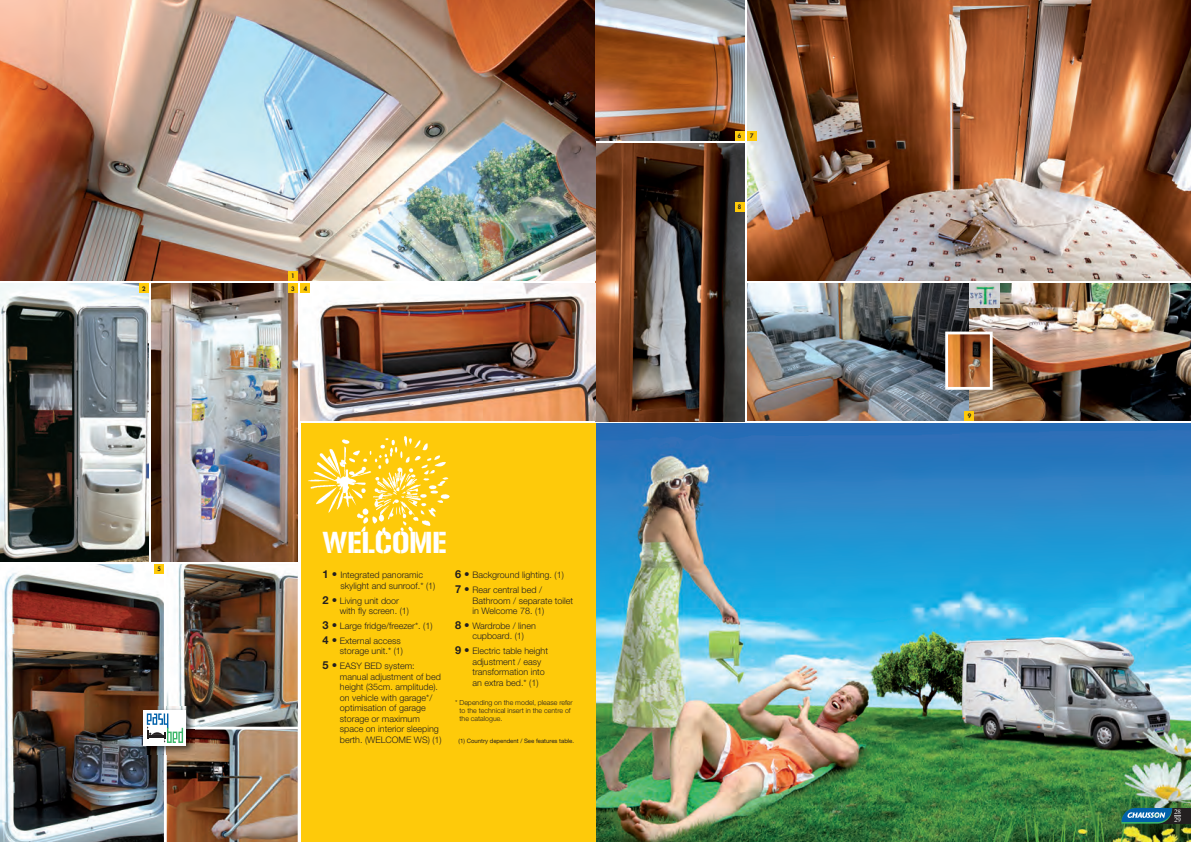
<style>
.page{position:relative;width:1191px;height:842px;background:#fff}
.page>*{position:absolute;margin:0;border:0;box-sizing:border-box;transform-origin:0 0}
.t1{font:30px "Gunplay";color:#fff}
.t2{font:300 9px/10.5px "Helvetica Neue LT Std";color:#231f20}
.t3{font:300 7px/8px "Helvetica Neue LT Std";color:#231f20}
.t4{font:7px/8px "Times LT Std";color:#fff}
.t5{font:6px "Helvetica Neue LT Std";color:#231f20}
.t6{font:800 6px "Futura Std";color:#231f20}
.s1{font-weight:700;font-size:11px}
</style>
<div class="page">
<img style="left:595px;top:143px;width:149px;height:278px">
<img style="left:595px;top:424px;width:596px;height:418px">
<div style="left:1153px;top:808px;width:38px;height:16px;background:#231f20"></div>
<svg style="left:1121px;top:808px;width:60px;height:16px"></svg>
<img style="left:300px;top:283px;width:295px;height:138px">
<img style="left:747px;top:0;width:444px;height:281px">
<img style="left:0;top:283px;width:149px;height:278px">
<img style="left:152px;top:283px;width:146px;height:278px">
<img style="left:0;top:564px;width:164px;height:278px">
<img style="left:167px;top:564px;width:131px;height:163px">
<img style="left:167px;top:729px;width:131px;height:113px">
<img style="left:140px;top:707px;width:54px;height:47px">
<img style="left:167px;top:707px;width:27px;height:20px">
<img style="left:167px;top:729px;width:27px;height:25px">
<div style="left:143px;top:710px;width:43px;height:36px;background:#fff"></div>
<svg style="left:147px;top:713px;width:36px;height:30px"></svg>
<img style="left:0;top:0;width:595px;height:281px">
<div style="left:300px;top:424px;width:295px;height:418px;background:#feca0a"></div>
<img style="left:308px;top:436px;width:142px;height:103px">
<img style="left:747px;top:283px;width:444px;height:138px">
<img style="left:949px;top:336px;width:39px;height:50px">
<div style="left:945px;top:332px;width:47px;height:58px;border:3px solid #fff"></div>
<img style="left:969px;top:283px;width:31px;height:25px">
<img style="left:595px;top:0;width:149px;height:140px">
<div style="left:288px;top:271px;width:10px;height:10px;background:#feca0a"></div>
<div style="left:139px;top:283px;width:10px;height:10px;background:#feca0a"></div>
<div style="left:288px;top:283px;width:10px;height:10px;background:#feca0a"></div>
<div style="left:300px;top:283px;width:10px;height:10px;background:#feca0a"></div>
<div style="left:154px;top:564px;width:10px;height:10px;background:#feca0a"></div>
<div style="left:747px;top:131px;width:10px;height:9px;background:#feca0a"></div>
<div style="left:734px;top:131px;width:10px;height:9px;background:#feca0a"></div>
<div style="left:734px;top:202px;width:10px;height:9px;background:#feca0a"></div>
<div style="left:964px;top:411px;width:10px;height:10px;background:#feca0a"></div>
<p class="t6" style="left:291px;top:273px;width:5px">1</p>
<p class="t6" style="left:142px;top:285px;width:5px">2</p>
<p class="t6" style="left:291px;top:285px;width:5px">3</p>
<p class="t6" style="left:304px;top:285px;width:5px">4</p>
<p class="t6" style="left:157px;top:566px;width:5px">5</p>
<h1 class="t1" style="left:323px;top:527px;width:125px">WELCOME</h1>
<p class="t2" style="left:340px;top:571px;width:97px;text-indent:-18px"><span class="s1">1 •</span> Integrated panoramic skylight and sunroof.* (1)</p>
<p class="t2" style="left:340px;top:596px;width:71px;text-indent:-17px"><span class="s1">2 •</span> Living unit door with fly screen. (1)</p>
<p class="t2" style="left:323px;top:619px;width:111px;line-height:14.8px"><span class="s1">3 •</span> Large fridge/freezer*. (1)<br><span class="s1">4 •</span> External access</p>
<p class="t2" style="left:323px;top:645px;width:94px;line-height:14.8px;text-indent:17px">storage unit.* (1)<br><span class="s1">5 •</span> EASY BED system:</p>
<p class="t2" style="left:340px;top:672px;width:103px">manual adjustment of bed height (35cm. amplitude). on vehicle with garage*/ optimisation of garage storage or maximum space on interior sleeping berth. (WELCOME WS) (1)</p>
<p class="t2" style="left:455px;top:569px;width:110px;line-height:14.8px"><span class="s1">6 •</span> Background lighting. (1)<br><span class="s1">7 •</span> Rear central bed /</p>
<p class="t2" style="left:472px;top:596px;width:102px">Bathroom / separate toilet in Welcome 78. (1)</p>
<p class="t2" style="left:455px;top:621px;width:82px;text-align:center"><span class="s1">8 •</span> Wardrobe / linen cupboard. (1)</p>
<p class="t2" style="left:472px;top:647px;width:77px;text-indent:-17px"><span class="s1">9 •</span> Electric table height adjustment / easy transformation into an extra bed.* (1)</p>
<p class="t3" style="left:459px;top:699px;width:115px;text-indent:-4px">* Depending on the model, please refer to the technical insert in the centre of the catalogue.</p>
<p class="t5" style="left:458px;top:739px;width:117px">(1) Country dependent / See features table.</p>
<p class="t6" style="left:738px;top:133px;width:5px">6</p>
<p class="t6" style="left:750px;top:133px;width:5px">7</p>
<p class="t6" style="left:738px;top:204px;width:5px">8</p>
<p class="t6" style="left:967px;top:413px;width:5px">9</p>
<p class="t4" style="left:1174px;top:808px;width:8px">28<br>29</p>
</div>
